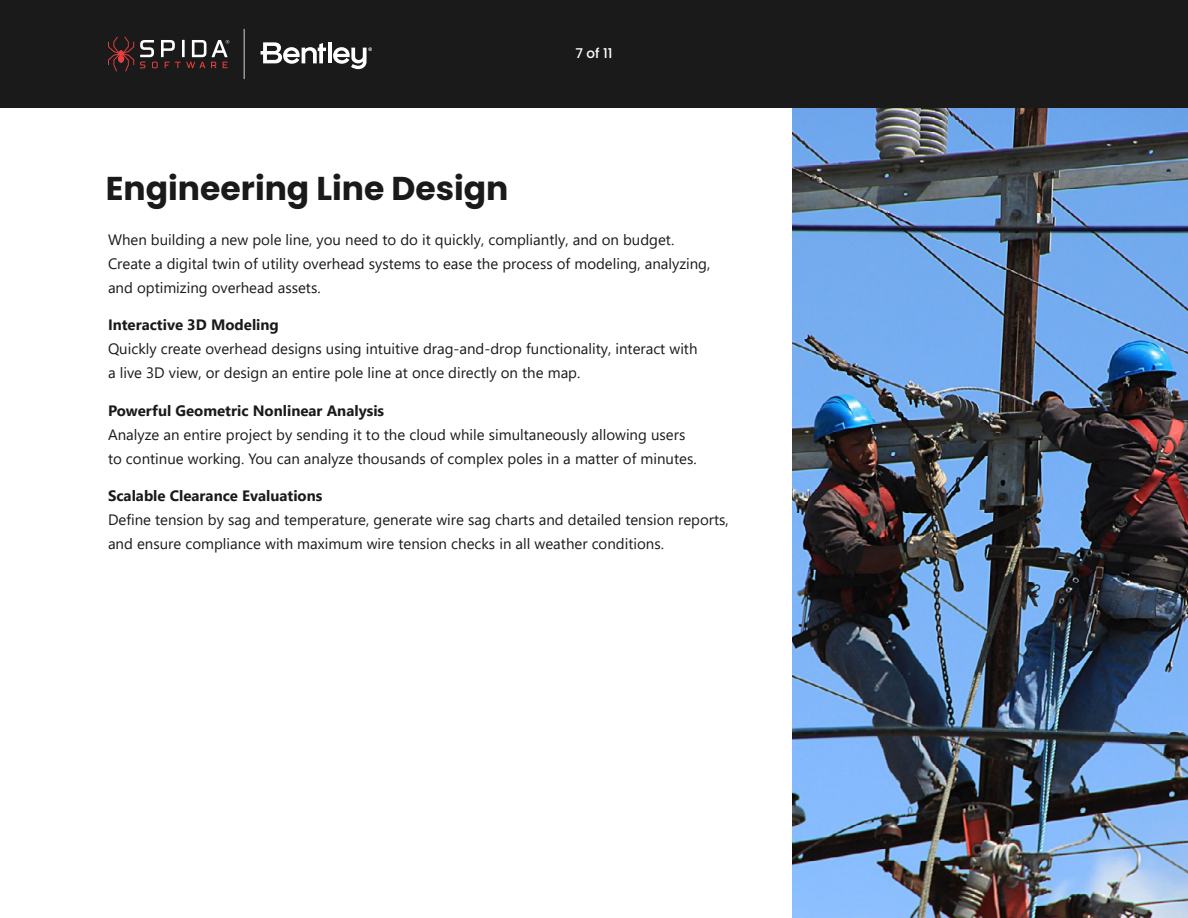
<style>
.page{position:relative;width:1188px;height:918px;background:#fff}
.page>*{position:absolute;margin:0;border:0;box-sizing:border-box;transform-origin:0 0}
.t1{font:700 33px "Poppins";color:#1a1a1a}
.t2{font:15px/24px "Segoe UI";color:#1a1a1a}
.t3{font:700 15px "Segoe UI";color:#1a1a1a}
.t4{font:500 13.5px "Poppins";color:#fff}
</style>
<div class="page">
<div style="left:0;top:0;width:1188px;height:108px;background:#1a1a1a"></div>
<hr style="left:244px;top:29px;width:1px;height:50px;background:#d1d3d4">
<svg style="left:261px;top:42px;width:65px;height:22px"></svg>
<hr style="left:328px;top:42px;width:3px;height:21px;background:#fff">
<svg style="left:333px;top:47px;width:39px;height:22px"></svg>
<svg style="left:108px;top:37px;width:26px;height:34px"></svg>
<svg style="left:140px;top:40px;width:89px;height:28px"></svg>
<img style="left:792px;top:108px;width:396px;height:810px">
<p class="t4" style="left:575px;top:46px;width:39px">7 of 11</p>
<h1 class="t1" style="left:106px;top:169px;width:404px">Engineering Line Design</h1>
<p class="t2" style="left:108px;top:226px;width:604px">When building a new pole line, you need to do it quickly, compliantly, and on budget.<br>Create a digital twin of utility overhead systems to ease the process of modeling, analyzing, and optimizing overhead assets.</p>
<p class="t3" style="left:108px;top:311px;width:172px">Interactive 3D Modeling</p>
<p class="t2" style="left:108px;top:335px;width:591px">Quickly create overhead designs using intuitive drag-and-drop functionality, interact with a live 3D view, or design an entire pole line at once directly on the map.</p>
<p class="t3" style="left:108px;top:396px;width:278px">Powerful Geometric Nonlinear Analysis</p>
<p class="t2" style="left:108px;top:421px;width:590px">Analyze an entire project by sending it to the cloud while simultaneously allowing users to continue working. You can analyze thousands of complex poles in a matter of minutes.</p>
<p class="t3" style="left:108px;top:482px;width:216px">Scalable Clearance Evaluations</p>
<p class="t2" style="left:108px;top:506px;width:622px">Define tension by sag and temperature, generate wire sag charts and detailed tension reports, and ensure compliance with maximum wire tension checks in all weather conditions.</p>
</div>
